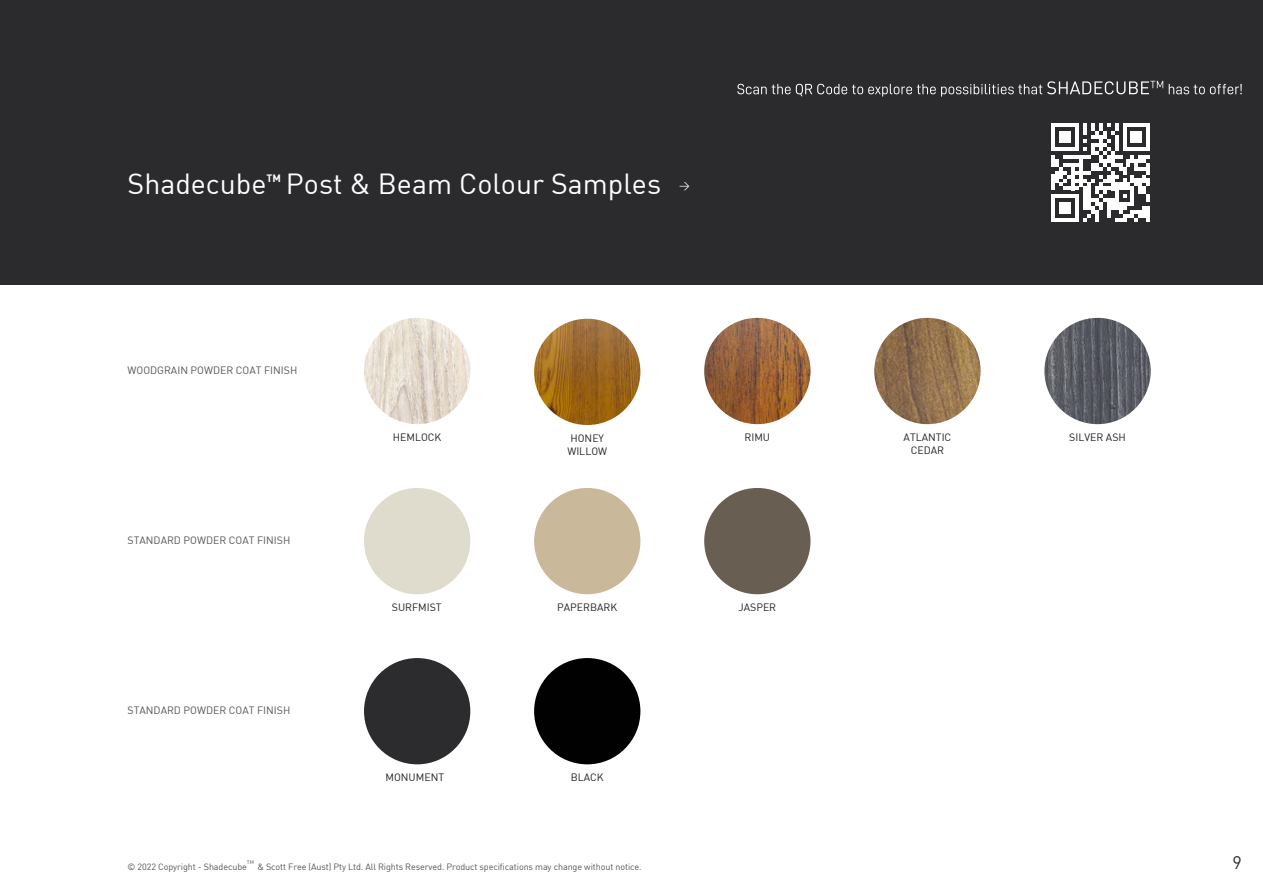
<style>
.page{position:relative;width:1263px;height:893px;background:#fff}
.page>*{position:absolute;margin:0;border:0;box-sizing:border-box;transform-origin:0 0}
.t1{font:28.5px "DIN";color:#fff}
.t2{font:18px "DIN";color:#2b2b2d}
.t3{font:10.5px/12.6px "DIN";color:#231f20}
.t4{font:10.5px "DIN";color:#535559}
.t5{font:700 10.5px "DIN";color:#fff}
.t6{font:10.5px "DIN";color:#fff}
.t7{font:9px "DIN";letter-spacing:-.01em;color:#585456}
.t8{font:5.25px "DIN";color:#585456}
</style>
<div class="page">
<div style="left:0;top:0;width:1263px;height:285px;background:#2b2b2d"></div>
<img style="left:364px;top:318px;width:106px;height:106px;border-radius:53px">
<img style="left:704px;top:318px;width:106px;height:106px;border-radius:53px">
<img style="left:874px;top:318px;width:107px;height:106px;border-radius:53px">
<img style="left:1044px;top:318px;width:107px;height:106px;border-radius:53px">
<div style="left:534px;top:488px;width:106px;height:106px;background:#c9b89a;border-radius:53px"></div>
<div style="left:704px;top:488px;width:106px;height:106px;background:#685e52;border-radius:53px"></div>
<div style="left:364px;top:658px;width:106px;height:106px;background:#2c2c2e;border-radius:53px"></div>
<div style="left:534px;top:658px;width:106px;height:106px;background:#010101;border-radius:53px"></div>
<img style="left:534px;top:319px;width:106px;height:106px;border-radius:53px">
<svg style="left:1051px;top:123px;width:99px;height:99px"></svg>
<svg style="left:1169px;top:84px;width:73px;height:10px"></svg>
<svg style="left:737px;top:81px;width:426px;height:16px"></svg>
<p class="t1" style="left:128px;top:171px;width:141px">Shadecube</p>
<p class="t5" style="left:267px;top:173px;width:16px">TM</p>
<p class="t1" style="left:286px;top:171px;width:377px">Post &amp; Beam Colour Samples</p>
<p class="t6" style="left:679px;top:181px;width:12px">&gt;</p>
<p class="t4" style="left:128px;top:365px;width:171px">WOODGRAIN POWDER COAT FINISH</p>
<p class="t4" style="left:128px;top:535px;width:164px">STANDARD POWDER COAT FINISH</p>
<p class="t4" style="left:128px;top:705px;width:164px">STANDARD POWDER COAT FINISH</p>
<p class="t3" style="left:393px;top:432px;width:50px">HEMLOCK</p>
<p class="t3" style="left:744px;top:432px;width:27px">RIMU</p>
<p class="t3" style="left:904px;top:432px;width:49px">ATLANTIC</p>
<p class="t3" style="left:911px;top:444px;width:35px">CEDAR</p>
<p class="t3" style="left:567px;top:433px;width:41px">HONEY<br>WILLOW</p>
<p class="t3" style="left:392px;top:602px;width:51px">SURFMIST</p>
<p class="t3" style="left:557px;top:602px;width:61px">PAPERBARK</p>
<p class="t3" style="left:738px;top:602px;width:39px">JASPER</p>
<p class="t3" style="left:385px;top:772px;width:60px">MONUMENT</p>
<p class="t3" style="left:571px;top:772px;width:34px">BLACK</p>
<p class="t8" style="left:247px;top:860px;width:9px">TM</p>
<p class="t7" style="left:257px;top:863px;width:386px">&amp; Scott Free (Aust) Pty Ltd. All Rights Reserved. Product specifications may change without notice.</p>
<p class="t7" style="left:128px;top:863px;width:121px">© 2022 Copyright - Shadecube</p>
<p class="t3" style="left:1069px;top:432px;width:58px">SILVER ASH</p>
<p class="t2" style="left:1232px;top:854px;width:11px">9</p>
</div>
